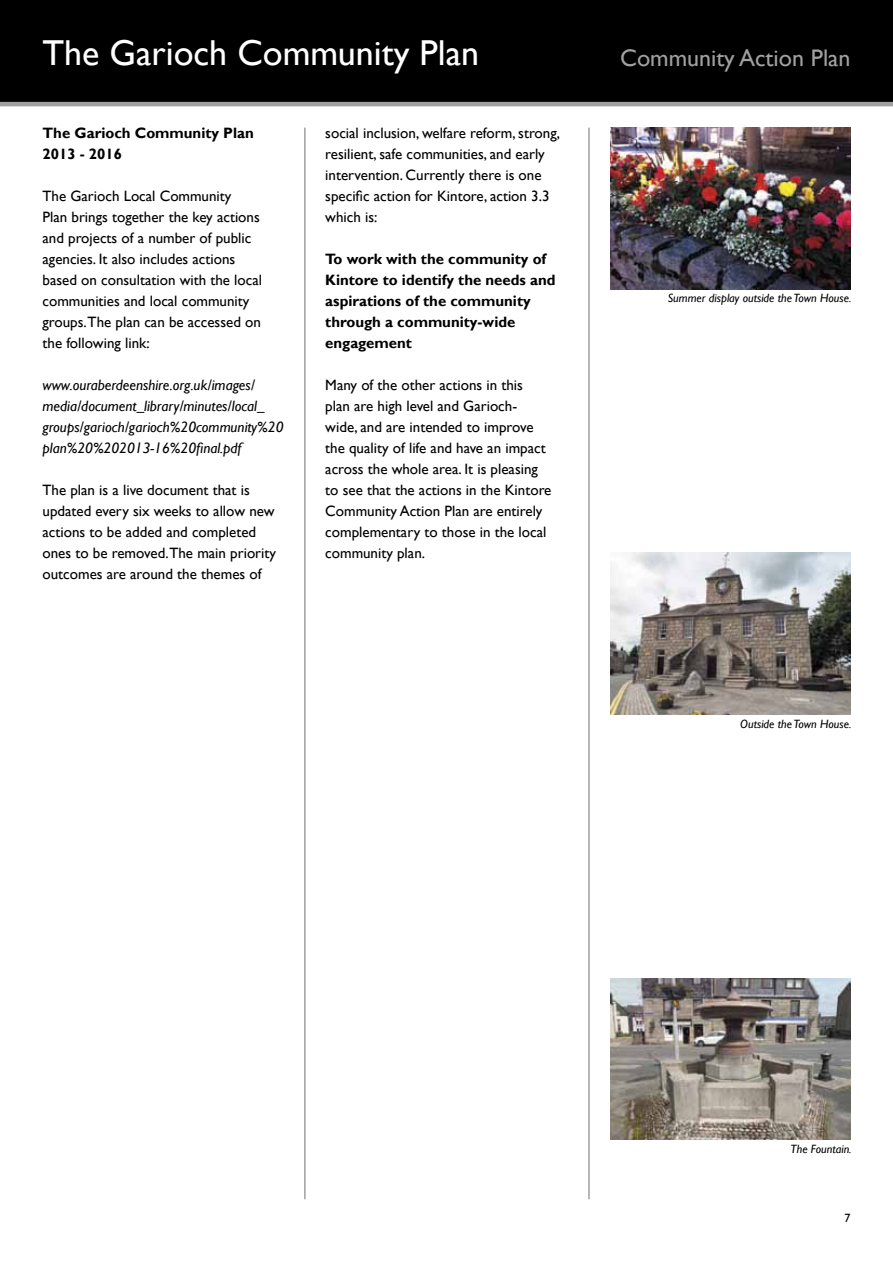
<style>
.page{position:relative;width:893px;height:1263px;background:#fff}
.page>*{position:absolute;margin:0;border:0;box-sizing:border-box;transform-origin:0 0}
.t1{font:36px "Gill Sans";color:#fff}
.t2{font:24px "Gill Sans";color:#a0a0a0}
.t3{font:15px/21px "Gill Sans";color:#000}
.t4{font:700 15px/21px "Gill Sans";color:#000}
.t5{font:italic 15px/21px "Gill Sans";color:#000}
.t6{font:italic 12px "Gill Sans";color:#000}
.t7{font:12px "Gill Sans";color:#000}
</style>
<div class="page">
<hr style="left:304px;top:128px;width:2px;height:1071px;background:#a0a0a0">
<hr style="left:588px;top:128px;width:2px;height:1071px;background:#a0a0a0">
<div style="left:0;top:0;width:893px;height:106px;background:#000"></div>
<img style="left:610px;top:128px;width:240px;height:161px">
<img style="left:610px;top:553px;width:240px;height:161px">
<img style="left:610px;top:978px;width:240px;height:162px">
<h1 class="t1" style="left:43px;top:32px;width:438px">The Garioch Community Plan</h1>
<h2 class="t2" style="left:620px;top:44px;width:232px">Community Action Plan</h2>
<p class="t4" style="left:43px;top:123px;width:213px">The Garioch Community Plan<br>2013 - 2016</p>
<p class="t3" style="left:43px;top:186px;width:221px">The Garioch Local Community<br>Plan brings together the key actions and projects of a number of public agencies. It also includes actions based on consultation with the local communities and local community groups.The plan can be accessed on the following link:</p>
<p class="t5" style="left:43px;top:375px;width:242px">www.ouraberdeenshire.org.uk/images/ media/document_library/minutes/local_ groups/garioch/garioch%20community%20 plan%20%202013-16%20final.pdf</p>
<p class="t3" style="left:43px;top:480px;width:235px">The plan is a live document that is updated every six weeks to allow new actions to be added and completed ones to be removed.The main priority outcomes are around the themes of</p>
<p class="t3" style="left:325px;top:123px;width:236px">social inclusion, welfare reform, strong, resilient, safe communities, and early intervention. Currently there is one specific action for Kintore, action 3.3 which is:</p>
<p class="t4" style="left:325px;top:249px;width:232px">To work with the community of<br>Kintore to identify the needs and aspirations of the community through a community-wide engagement</p>
<p class="t3" style="left:325px;top:375px;width:228px">Many of the other actions in this<br>plan are high level and Garioch&shy;wide, and are intended to improve the quality of life and have an impact across the whole area. It is pleasing to see that the actions in the Kintore<br>Community Action Plan are entirely complementary to those in the local community plan.</p>
<p class="t6" style="left:668px;top:291px;width:185px">Summer display outside the Town House.</p>
<p class="t6" style="left:740px;top:717px;width:113px">Outside the Town House.</p>
<p class="t6" style="left:791px;top:1142px;width:63px">The Fountain.</p>
<p class="t7" style="left:844px;top:1210px;width:7px">7</p>
</div>
